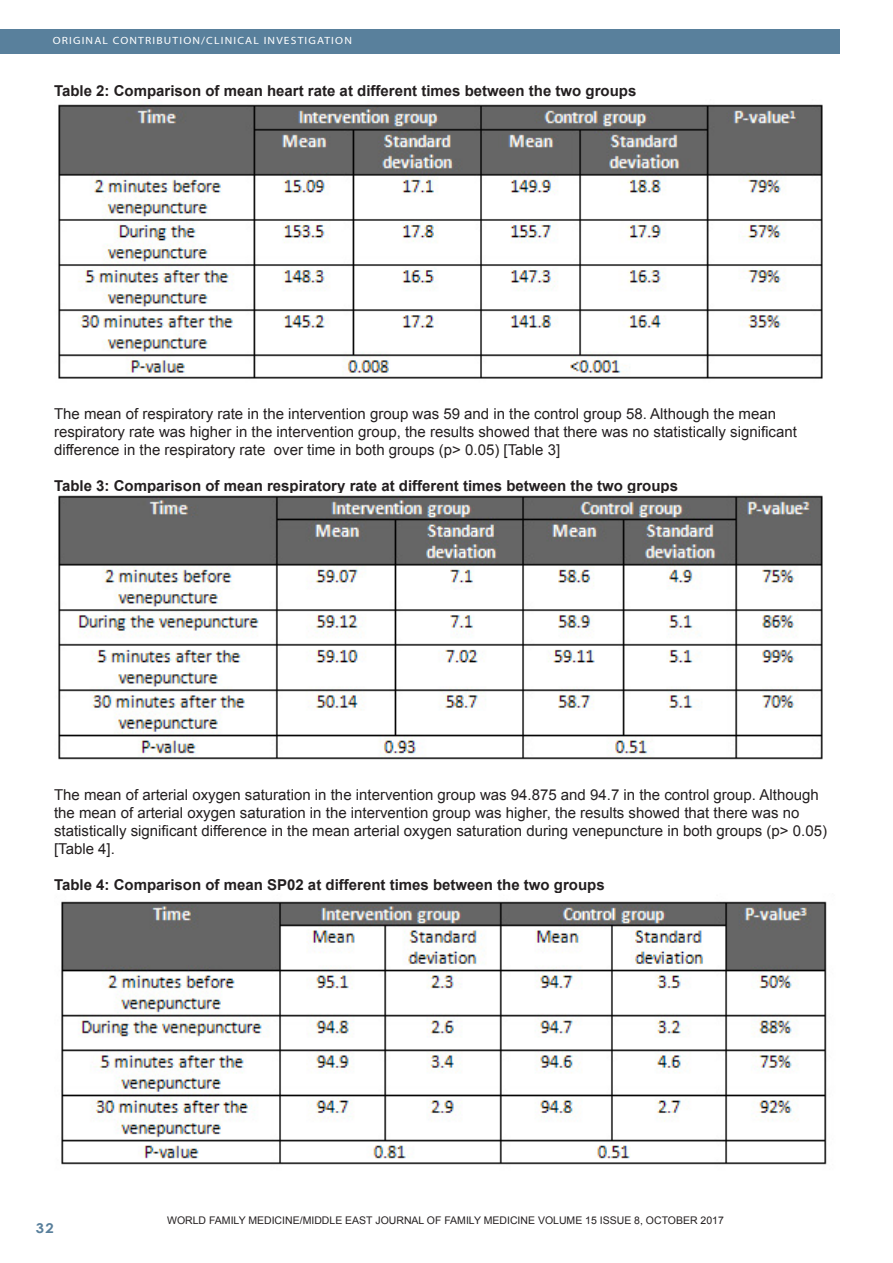
<style>
.page{position:relative;width:893px;height:1263px;background:#fff}
.page>*{position:absolute;margin:0;border:0;box-sizing:border-box;transform-origin:0 0}
.Footnote_Text{font:15px/18px "Arial";color:#231f20}
.Footnote_Text-2{font:700 15px "Arial";color:#231f20}
.t1{font:700 13.5px "Century Gothic";color:#59809c;scale:1.1 1}
.Footnote_Text-3{font:10.5px "Arial";color:#231f20}
.t2{font:10.5px "Myriad";letter-spacing:.1em;color:#fff;scale:1.1 1}
</style>
<div class="page">
<div style="left:0;top:30px;width:840px;height:24px;background:#59809c"></div>
<img style="left:58px;top:104px;width:765px;height:275px">
<img style="left:58px;top:494px;width:765px;height:266px">
<img style="left:61px;top:901px;width:766px;height:264px">
<p class="t2" style="left:53px;top:35px;width:273px">ORIGINAL CONTRIBUTION/CLINICAL INVESTIGATION</p>
<p class="Footnote_Text-2" style="left:54px;top:81px;width:584px">Table 2: Comparison of mean heart rate at different times between the two groups</p>
<p class="Footnote_Text" style="left:54px;top:405px;width:744px">The mean of respiratory rate in the intervention group was 59 and in the control group 58. Although the mean respiratory rate was higher in the intervention group, the results showed that there was no statistically significant difference in the respiratory rate over time in both groups (p&gt; 0.05) [Table 3]</p>
<p class="Footnote_Text-2" style="left:54px;top:476px;width:626px">Table 3: Comparison of mean respiratory rate at different times between the two groups</p>
<p class="Footnote_Text" style="left:54px;top:786px;width:775px">The mean of arterial oxygen saturation in the intervention group was 94.875 and 94.7 in the control group. Although the mean of arterial oxygen saturation in the intervention group was higher, the results showed that there was no statistically significant difference in the mean arterial oxygen saturation during venepuncture in both groups (p&gt; 0.05) [Table 4].</p>
<p class="Footnote_Text-2" style="left:54px;top:875px;width:552px">Table 4: Comparison of mean SP02 at different times between the two groups</p>
<p class="t1" style="left:36px;top:1217px;width:18px">32</p>
<p class="Footnote_Text-3" style="left:167px;top:1214px;width:558px">WORLD FAMILY MEDICINE/MIDDLE EAST JOURNAL OF FAMILY MEDICINE VOLUME 15 ISSUE 8, OCTOBER 2017</p>
</div>
